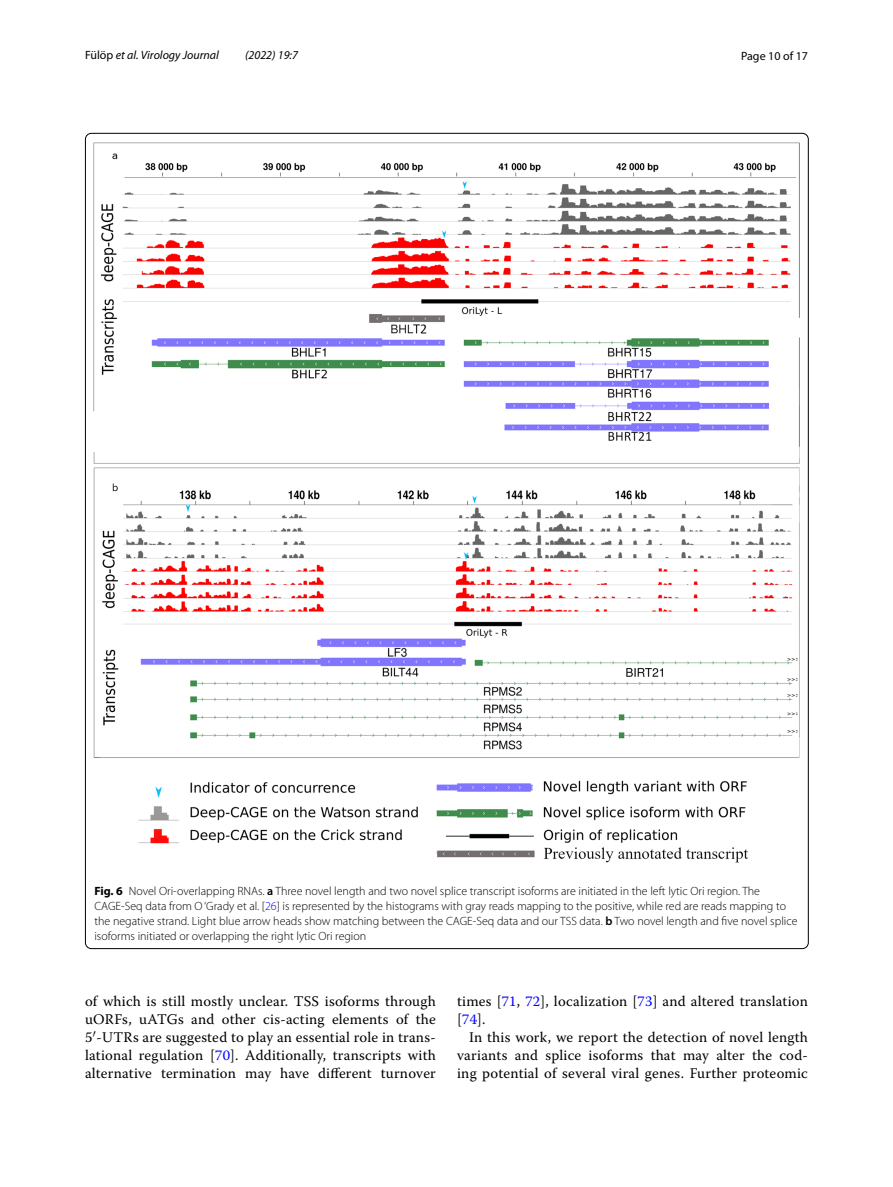
<style>
.page{position:relative;width:893px;height:1187px;background:#fff}
.page>*{position:absolute;margin:0;border:0;box-sizing:border-box;transform-origin:0 0}
.t1{font:14.7px/18px "Warnock Pro";letter-spacing:.015em;color:#000;text-align:justify}
.t2{font:300 12px/15px "Myriad Pro";color:#000}
.t3{font:italic 12px "Myriad Pro";color:#000}
.t4{font:12px "Myriad Pro";color:#000}
.s1{font-style:normal}
.s2{font-weight:700}
.s3{font-weight:600}
.s4{color:#00f}
</style>
<div class="page">
<img style="left:94px;top:142px;width:706px;height:721px">
<p class="t3" style="left:85px;top:48px;width:135px"><span class="s1">Fülöp</span> et al. Virology Journal</p>
<p class="t3" style="left:245px;top:48px;width:54px">(2022) 19:7</p>
<p class="t4" style="left:741px;top:48px;width:68px">Page 10 of 17</p>
<p class="t2" style="left:94px;top:883px;width:705px"><span class="s2">Fig. 6</span> Novel Ori-overlapping RNAs. <span class="s3">a</span> Three novel length and two novel splice transcript isoforms are initiated in the left lytic Ori region. The CAGE-Seq data from O ‘Grady et al. [<span class="s4">26</span>] is represented by the histograms with gray reads mapping to the positive, while red are reads mapping to the negative strand. Light blue arrow heads show matching between the CAGE-Seq data and our TSS data. <span class="s3">b</span> Two novel length and five novel splice isoforms initiated or overlapping the right lytic Ori region</p>
<p class="t1" style="left:85px;top:991px;width:352px">of which is still mostly unclear. TSS isoforms through uORFs, uATGs and other cis-acting elements of the 5 -UTRs are suggested to play an essential role in trans&shy;lational regulation [<span class="s4">70</span>]. Additionally, transcripts with alternative termination may have different turnover</p>
<p class="t1" style="left:457px;top:991px;width:352px">times [<span class="s4">71</span>, <span class="s4">72</span>], localization [<span class="s4">73</span>] and altered translation [<span class="s4">74</span>].</p>
<p class="t1" style="left:457px;top:1027px;width:352px;text-indent:12px">In this work, we report the detection of novel length variants and splice isoforms that may alter the cod&shy;ing potential of several viral genes. Further proteomic</p>
</div>
